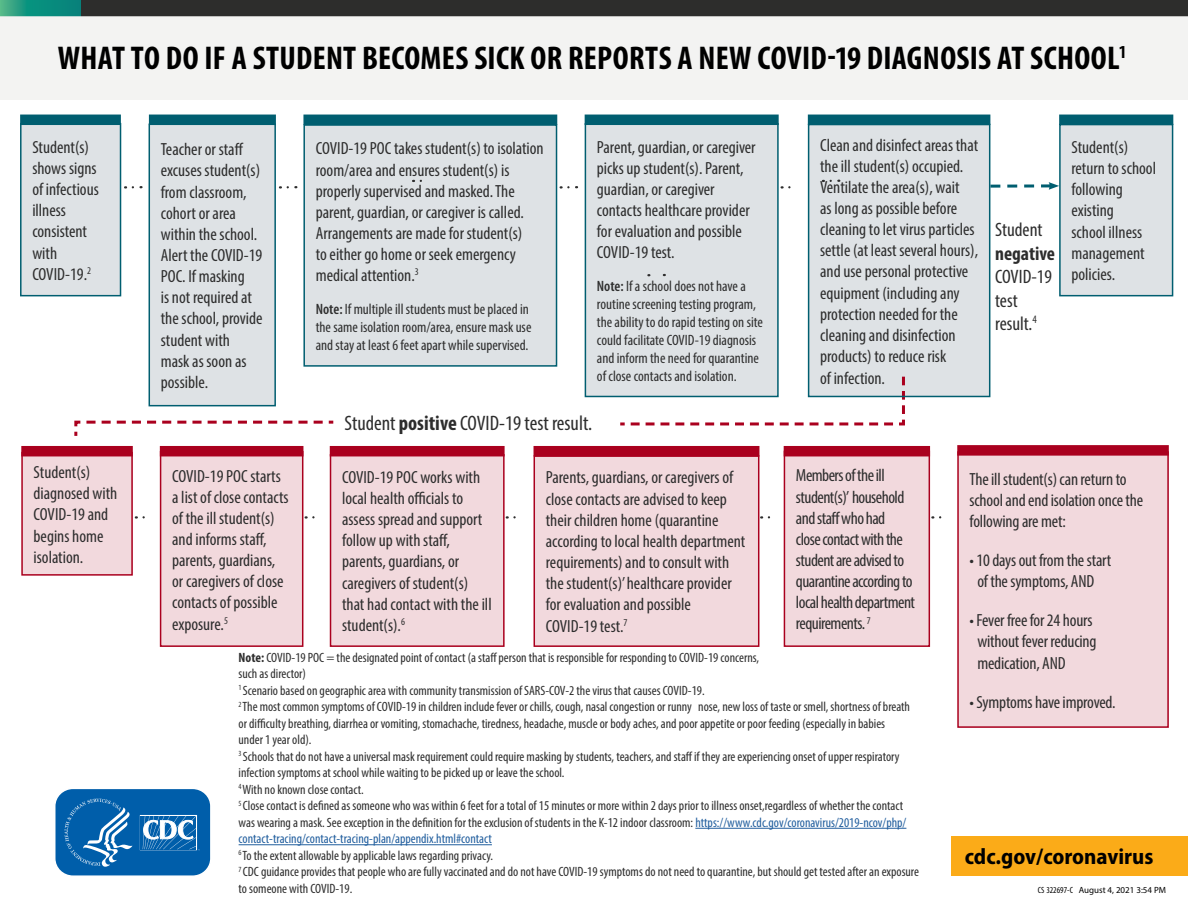
<style>
.page{position:relative;width:1188px;height:918px;background:#fff}
.page>*{position:absolute;margin:0;border:0;box-sizing:border-box;transform-origin:0 0}
.t1{font:700 condensed 33px "Myriad Pro";letter-spacing:.01em;color:#000}
.t2{font:700 semi-condensed 22.5px "Myriad Pro";color:#000}
.t3{font:condensed 21px "Myriad Pro";color:#2d2d2d}
.t4{font:condensed 19.5px/23.4px "Myriad Pro";color:#2d2d2d}
.t5{font:700 condensed 19.5px "Myriad Pro";color:#2d2d2d}
.t6{font:condensed 17.7px/21.1px "Myriad Pro";color:#2d2d2d}
.t7{font:condensed 17.7px/21.1px "Myriad Pro";letter-spacing:-.03em;color:#2d2d2d}
.t8{font:condensed 15px/18px "Myriad Pro";color:#2d2d2d}
.t9{font:condensed 13.5px/16.5px "Myriad Pro";color:#2d2d2d}
.t10{font:9px "Myriad Pro";color:#000}
.s1{font-weight:600}
.s2{font-weight:700}
.s3{color:#215e9e}
.s4{font-stretch:condensed}
</style>
<div class="page">
<div style="left:161px;top:452px;width:142px;height:194px;background:#f2d9dd"></div>
<div style="left:331px;top:455px;width:173px;height:191px;background:#f2d9dd"></div>
<div style="left:534px;top:456px;width:225px;height:190px;background:#f2d9dd"></div>
<div style="left:784px;top:451px;width:145px;height:195px;background:#f2d9dd"></div>
<div style="left:958px;top:452px;width:210px;height:275px;background:#f2d9dd"></div>
<div style="left:585px;top:124px;width:193px;height:272px;background:#dee2e5"></div>
<div style="left:304px;top:125px;width:253px;height:241px;background:#dee2e5"></div>
<div style="left:809px;top:125px;width:181px;height:271px;background:#dee2e5"></div>
<div style="left:149px;top:115px;width:127px;height:10px;background:#005e70"></div>
<div style="left:149px;top:124px;width:126px;height:282px;background:#dee2e5"></div>
<div style="left:149px;top:124px;width:127px;height:282px;border:2px solid #005e70"></div>
<svg style="left:74px;top:420px;width:260px;height:16px"></svg>
<div style="left:21px;top:124px;width:100px;height:172px;background:#dee2e5"></div>
<div style="left:1060px;top:125px;width:113px;height:171px;background:#dee2e5"></div>
<div style="left:1px;top:0;width:1187px;height:17px;background:#2d2d2c"></div>
<hr style="left:239px;top:844px;width:253px;height:1px;background:#215e9e">
<hr style="left:695px;top:828px;width:211px;height:1px;background:#215e9e">
<div style="left:951px;top:836px;width:237px;height:40px;background:#fbab18"></div>
<div style="left:20px;top:115px;width:101px;height:10px;background:#005e70"></div>
<div style="left:20px;top:123px;width:101px;height:173px;border:2px solid #005e70"></div>
<div style="left:1059px;top:115px;width:114px;height:10px;background:#005e70"></div>
<div style="left:1059px;top:124px;width:114px;height:172px;border:2px solid #005e70"></div>
<div style="left:22px;top:453px;width:110px;height:122px;background:#f2d9dd"></div>
<svg style="left:617px;top:377px;width:289px;height:49px"></svg>
<svg style="left:990px;top:182px;width:69px;height:8px"></svg>
<div style="left:21px;top:452px;width:112px;height:124px;border:2px solid #aa001e"></div>
<div style="left:21px;top:446px;width:112px;height:10px;background:#aa001e"></div>
<div style="left:160px;top:451px;width:143px;height:196px;border:2px solid #aa001e"></div>
<div style="left:160px;top:446px;width:143px;height:10px;background:#aa001e"></div>
<div style="left:330px;top:454px;width:175px;height:193px;border:2px solid #aa001e"></div>
<div style="left:330px;top:446px;width:175px;height:10px;background:#aa001e"></div>
<div style="left:534px;top:455px;width:225px;height:192px;border:2px solid #aa001e"></div>
<div style="left:534px;top:446px;width:225px;height:10px;background:#aa001e"></div>
<div style="left:784px;top:451px;width:146px;height:196px;border:2px solid #aa001e"></div>
<div style="left:784px;top:446px;width:146px;height:10px;background:#aa001e"></div>
<div style="left:957px;top:451px;width:212px;height:277px;border:2px solid #aa001e"></div>
<div style="left:957px;top:445px;width:212px;height:11px;background:#aa001e"></div>
<div style="left:585px;top:123px;width:194px;height:274px;border:2px solid #005e70"></div>
<div style="left:585px;top:115px;width:194px;height:10px;background:#005e70"></div>
<div style="left:303px;top:124px;width:254px;height:243px;border:2px solid #005e70"></div>
<div style="left:303px;top:115px;width:254px;height:10px;background:#005e70"></div>
<div style="left:808px;top:124px;width:182px;height:273px;border:2px solid #005e70"></div>
<div style="left:808px;top:115px;width:182px;height:10px;background:#005e70"></div>
<svg style="left:0;top:0;width:81px;height:17px"></svg>
<div style="left:0;top:17px;width:1188px;height:83px;background:#efefee"></div>
<svg style="left:55px;top:789px;width:156px;height:87px"></svg>
<p class="t1" style="left:58px;top:37px;width:1070px">WHAT TO DO IF A STUDENT BECOMES SICK OR REPORTS A NEW COVID-19 DIAGNOSIS AT SCHOOL<sup>1</sup></p>
<p class="t6" style="left:32px;top:136px;width:68px">Student(s) shows signs of infectious illness consistent with<br>COVID-19.<sup>2</sup></p>
<p class="t6" style="left:161px;top:139px;width:101px">Teacher or staff excuses student(s)</p>
<p class="t6" style="left:161px;top:181px;width:103px">from classroom, cohort or area within the school.<br>Alert the COVID-19<br>POC. If masking<br>is not required at the school, provide student with mask as soon as possible.</p>
<p class="t6" style="left:316px;top:138px;width:230px">COVID-19 POC takes student(s) to isolation room/area and ensures student(s) is properly supervised and masked. The parent, guardian, or caregiver is called.<br>Arrangements are made for student(s)<br>to either go home or seek emergency medical attention.<sup>3</sup></p>
<p class="t8" style="left:316px;top:300px;width:217px"><span class="s1">Note:</span> If multiple ill students must be placed in the same isolation room/area, ensure mask use and stay at least 6 feet apart while supervised.</p>
<p class="t6" style="left:597px;top:136px;width:160px">Parent, guardian, or caregiver picks up student(s). Parent, guardian, or caregiver contacts healthcare provider for evaluation and possible<br>COVID-19 test.</p>
<p class="t8" style="left:597px;top:277px;width:168px"><span class="s1">Note:</span> If a school does not have a routine screening testing program, the ability to do rapid testing on site could facilitate COVID-19 diagnosis and inform the need for quarantine of close contacts and isolation.</p>
<p class="t3" style="left:345px;top:410px;width:249px">Student <span class="s2">positive</span> COVID-19 test result.</p>
<p class="t6" style="left:820px;top:134px;width:160px">Clean and disinfect areas that the ill student(s) occupied.<br>Ventilate the area(s), wait<br>as long as possible before cleaning to let virus particles settle (at least several hours), and use personal protective equipment (including any protection needed for the cleaning and disinfection products) to reduce risk<br>of infection.</p>
<p class="t4" style="left:995px;top:218px;width:49px">Student</p>
<h3 class="t5" style="left:995px;top:241px;width:61px">negative</h3>
<p class="t4" style="left:995px;top:265px;width:58px">COVID-19 test result.<sup>4</sup></p>
<p class="t6" style="left:1071px;top:136px;width:86px">Student(s) return to school following existing<br>school illness management policies.</p>
<p class="t6" style="left:34px;top:461px;width:85px">Student(s) diagnosed with<br>COVID-19 and begins home isolation.</p>
<p class="t6" style="left:172px;top:465px;width:118px">COVID-19 POC starts a list of close contacts of the ill student(s) and informs staff, parents, guardians, or caregivers of close contacts of possible exposure.<sup>5</sup></p>
<p class="t6" style="left:342px;top:466px;width:151px">COVID-19 POC works with local health officials to assess spread and support follow up with staff, parents, guardians, or caregivers of student(s) that had contact with the ill student(s).<sup>6</sup></p>
<p class="t6" style="left:546px;top:467px;width:201px">Parents, guardians, or caregivers of close contacts are advised to keep their children home (quarantine according to local health department requirements) and to consult with the student(s)’ healthcare provider for evaluation and possible<br>COVID-19 test.<sup>7</sup></p>
<p class="t7" style="left:796px;top:465px;width:121px">Members of the ill student(s)’ household and staff who had<br>close contact with the student are advised to quarantine according to local health department requirements. <sup>7</sup></p>
<p class="t6" style="left:970px;top:468px;width:175px">The ill student(s) can return to school and end isolation once the following are met:</p>
<p class="t6" style="left:970px;top:549px;width:143px;text-align:center">• 10 days out from the start of the symptoms, AND</p>
<p class="t6" style="left:977px;top:610px;width:121px;text-indent:-8px">• Fever free for 24 hours without fever reducing medication, AND</p>
<p class="t6" style="left:970px;top:691px;width:148px">• Symptoms have improved.</p>
<p class="t9" style="left:239px;top:649px;width:673px"><span class="s2">Note:</span> COVID-19 POC = the designated point of contact (a staff person that is responsible for responding to COVID-19 concerns,<br>such as director)<br><sup>1</sup> Scenario based on geographic area with community transmission of SARS-COV-2 the virus that causes COVID-19.<br><sup>2</sup> The most common symptoms of COVID-19 in children include fever or chills, cough, nasal congestion or runny nose, new loss of taste or smell, shortness of breath or difficulty breathing, diarrhea or vomiting, stomachache, tiredness, headache, muscle or body aches, and poor appetite or poor feeding (especially in babies under 1 year old).<br><sup>3</sup> Schools that do not have a universal mask requirement could require masking by students, teachers, and staff if they are experiencing onset of upper respiratory infection symptoms at school while waiting to be picked up or leave the school.<br><sup>4</sup> With no known close contact.<br><sup>5</sup> Close contact is defined as someone who was within 6 feet for a total of 15 minutes or more within 2 days prior to illness onset,regardless of whether the contact was wearing a mask. See exception in the definition for the exclusion of students in the K-12 indoor classroom: <span class="s3">https://www.cdc.gov/coronavirus/2019-ncov/php/ contact-tracing/contact-tracing-plan/appendix.html#contact</span></p>
<p class="t9" style="left:239px;top:847px;width:682px"><sup>6</sup> To the extent allowable by applicable laws regarding privacy.<br><sup>7</sup> CDC guidance provides that people who are fully vaccinated and do not have COVID-19 symptoms do not need to quarantine, but should get tested after an exposure to someone with COVID-19.</p>
<h3 class="t2" style="left:965px;top:844px;width:190px">cdc.gov/coronavirus</h3>
<p class="t10" style="left:1038px;top:885px;width:130px"><span class="s4">CS 322697-C</span> August 4, 2021 3:54 PM</p>
</div>
